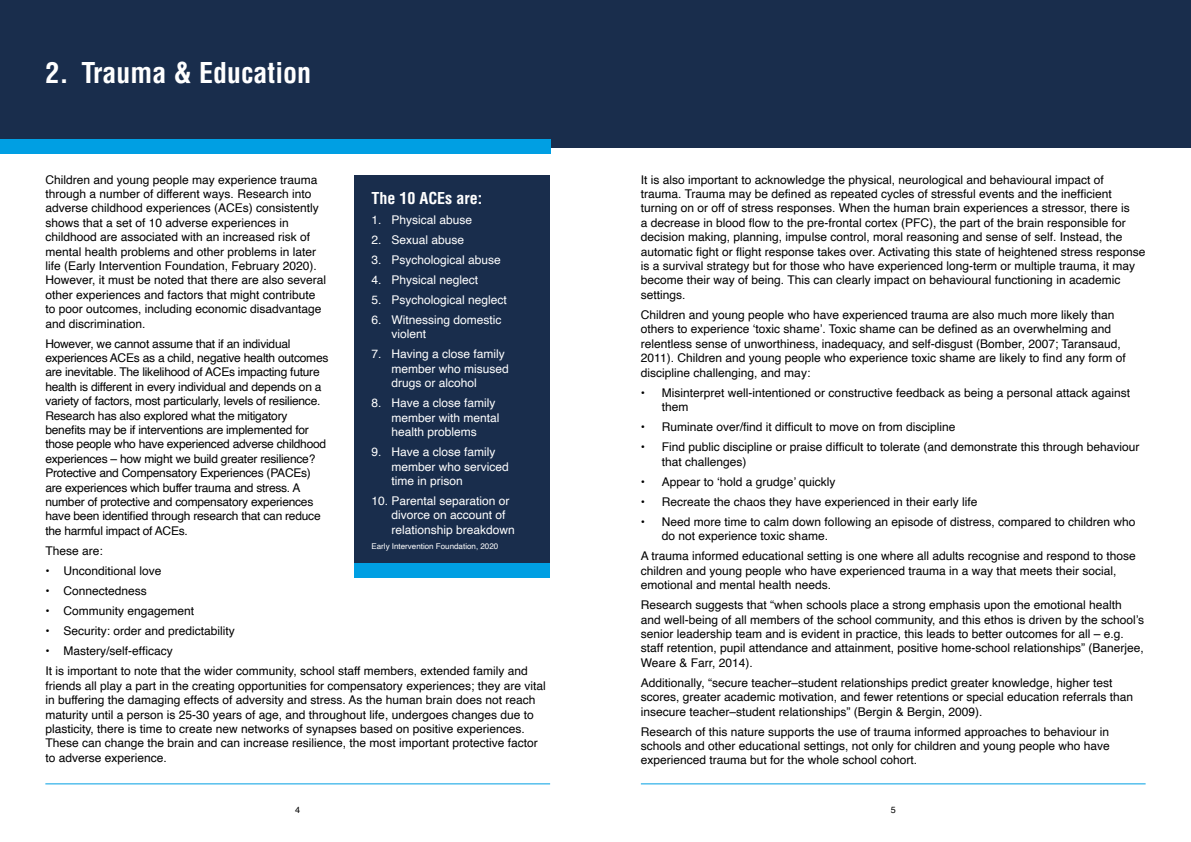
<style>
.page{position:relative;width:1191px;height:842px;background:#fff}
.page>*{position:absolute;margin:0;border:0;box-sizing:border-box;transform-origin:0 0}
.Section_header{font:700 condensed 28px "Helvetica LT Std";color:#fff}
.Body{font:700 condensed 16px "Helvetica LT Std";color:#fff}
.Body-2{font:12px/14.4px "Helvetica";color:#000}
.Body-3{font:12px/14.4px "Helvetica";letter-spacing:-.02em;color:#000}
.Body-4{font:12px/14.4px "Helvetica";color:#fff}
.t1{font:9px "Helvetica";color:#000}
.Body-5{font:8px "Helvetica";color:#fff}
</style>
<div class="page">
<hr style="left:45px;top:783px;width:505px;height:1px;background:#009fe3">
<hr style="left:641px;top:783px;width:504px;height:1px;background:#009fe3">
<div style="left:0;top:0;width:1191px;height:147px;background:#192d4c"></div>
<div style="left:354px;top:175px;width:196px;height:395px;background:#192d4c"></div>
<div style="left:0;top:139px;width:550px;height:15px;background:#009fe3"></div>
<div style="left:354px;top:563px;width:196px;height:15px;background:#009fe3"></div>
<p class="Section_header" style="left:45px;top:55px;width:267px">2. Trauma &amp; Education</p>
<p class="Body-2" style="left:45px;top:172px;width:282px">Children and young people may experience trauma through a number of different ways. Research into adverse childhood experiences (ACEs) consistently shows that a set of 10 adverse experiences in childhood are associated with an increased risk of mental health problems and other problems in later life (Early Intervention Foundation, February 2020).<br>However, it must be noted that there are also several other experiences and factors that might contribute to poor outcomes, including economic disadvantage and discrimination.</p>
<p class="Body-3" style="left:45px;top:337px;width:284px">However, we cannot assume that if an individual experiences ACEs as a child, negative health outcomes are inevitable. The likelihood of ACEs impacting future health is different in every individual and depends on a variety of factors, most particularly, levels of resilience.<br>Research has also explored what the mitigatory benefits may be if interventions are implemented for those people who have experienced adverse childhood experiences – how might we build greater resilience?<br>Protective and Compensatory Experiences (PACEs) are experiences which buffer trauma and stress. A number of protective and compensatory experiences have been identified through research that can reduce the harmful impact of ACEs.</p>
<p class="Body-2" style="left:45px;top:544px;width:59px">These are:</p>
<p class="Body-2" style="left:45px;top:564px;width:118px">• Unconditional love</p>
<p class="Body-2" style="left:45px;top:584px;width:103px">• Connectedness</p>
<p class="Body-2" style="left:45px;top:604px;width:150px">• Community engagement</p>
<p class="Body-2" style="left:45px;top:624px;width:191px">• Security: order and predictability</p>
<p class="Body-2" style="left:45px;top:644px;width:129px">• Mastery/self-efficacy</p>
<p class="Body-2" style="left:45px;top:664px;width:502px">It is important to note that the wider community, school staff members, extended family and friends all play a part in the creating opportunities for compensatory experiences; they are vital in buffering the damaging effects of adversity and stress. As the human brain does not reach maturity until a person is 25-30 years of age, and throughout life, undergoes changes due to plasticity, there is time to create new networks of synapses based on positive experiences.<br>These can change the brain and can increase resilience, the most important protective factor to adverse experience.</p>
<p class="Body" style="left:371px;top:188px;width:112px">The 10 ACEs are:</p>
<p class="Body-4" style="left:371px;top:213px;width:102px">1. Physical abuse</p>
<p class="Body-4" style="left:371px;top:233px;width:94px">2. Sexual abuse</p>
<p class="Body-4" style="left:371px;top:253px;width:131px">3. Psychological abuse</p>
<p class="Body-4" style="left:371px;top:273px;width:108px">4. Physical neglect</p>
<p class="Body-4" style="left:371px;top:293px;width:137px">5. Psychological neglect</p>
<p class="Body-4" style="left:391px;top:313px;width:112px;text-indent:-20px">6. Witnessing domestic violent</p>
<p class="Body-4" style="left:391px;top:347px;width:119px;text-indent:-20px">7. Having a close family member who misused drugs or alcohol</p>
<p class="Body-4" style="left:391px;top:396px;width:110px;text-indent:-20px">8. Have a close family member with mental health problems</p>
<p class="Body-4" style="left:391px;top:445px;width:119px;text-indent:-20px">9. Have a close family member who serviced time in prison</p>
<p class="Body-4" style="left:391px;top:494px;width:125px;text-indent:-20px">10. Parental separation or divorce on account of relationship breakdown</p>
<p class="Body-5" style="left:371px;top:540px;width:128px">Early Intervention Foundation, 2020</p>
<p class="Body-2" style="left:641px;top:173px;width:506px">It is also important to acknowledge the physical, neurological and behavioural impact of trauma. Trauma may be defined as repeated cycles of stressful events and the inefficient turning on or off of stress responses. When the human brain experiences a stressor, there is<br>a decrease in blood flow to the pre-frontal cortex (PFC), the part of the brain responsible for decision making, planning, impulse control, moral reasoning and sense of self. Instead, the automatic fight or flight response takes over. Activating this state of heightened stress response is a survival strategy but for those who have experienced long-term or multiple trauma, it may become their way of being. This can clearly impact on behavioural functioning in academic settings.</p>
<p class="Body-2" style="left:641px;top:308px;width:486px">Children and young people who have experienced trauma are also much more likely than others to experience ‘toxic shame’. Toxic shame can be defined as an overwhelming and relentless sense of unworthiness, inadequacy, and self-disgust (Bomber, 2007; Taransaud, 2011). Children and young people who experience toxic shame are likely to find any form of discipline challenging, and may:</p>
<p class="Body-2" style="left:662px;top:386px;width:470px;text-indent:-21px">• Misinterpret well-intentioned or constructive feedback as being a personal attack against them</p>
<p class="Body-2" style="left:641px;top:420px;width:316px">• Ruminate over/find it difficult to move on from discipline</p>
<p class="Body-2" style="left:662px;top:440px;width:479px;text-indent:-21px">• Find public discipline or praise difficult to tolerate (and demonstrate this through behaviour that challenges)</p>
<p class="Body-2" style="left:641px;top:475px;width:196px">• Appear to ‘hold a grudge’ quickly</p>
<p class="Body-2" style="left:641px;top:495px;width:338px">• Recreate the chaos they have experienced in their early life</p>
<p class="Body-2" style="left:662px;top:515px;width:475px;text-indent:-21px">• Need more time to calm down following an episode of distress, compared to children who do not experience toxic shame.</p>
<p class="Body-2" style="left:641px;top:549px;width:496px">A trauma informed educational setting is one where all adults recognise and respond to those children and young people who have experienced trauma in a way that meets their social, emotional and mental health needs.</p>
<p class="Body-2" style="left:641px;top:598px;width:505px">Research suggests that “when schools place a strong emphasis upon the emotional health and well-being of all members of the school community, and this ethos is driven by the school’s senior leadership team and is evident in practice, this leads to better outcomes for all – e.g. staff retention, pupil attendance and attainment, positive home-school relationships” (Banerjee, Weare &amp; Farr, 2014).</p>
<p class="Body-2" style="left:641px;top:676px;width:494px">Additionally, “secure teacher–student relationships predict greater knowledge, higher test scores, greater academic motivation, and fewer retentions or special education referrals than insecure teacher–student relationships” (Bergin &amp; Bergin, 2009).</p>
<p class="Body-2" style="left:641px;top:725px;width:470px;text-align:justify">Research of this nature supports the use of trauma informed approaches to behaviour in schools and other educational settings, not only for children and young people who have experienced trauma but for the whole school cohort.</p>
<p class="t1" style="left:295px;top:802px;width:7px">4</p>
<p class="t1" style="left:890px;top:802px;width:7px">5</p>
</div>
